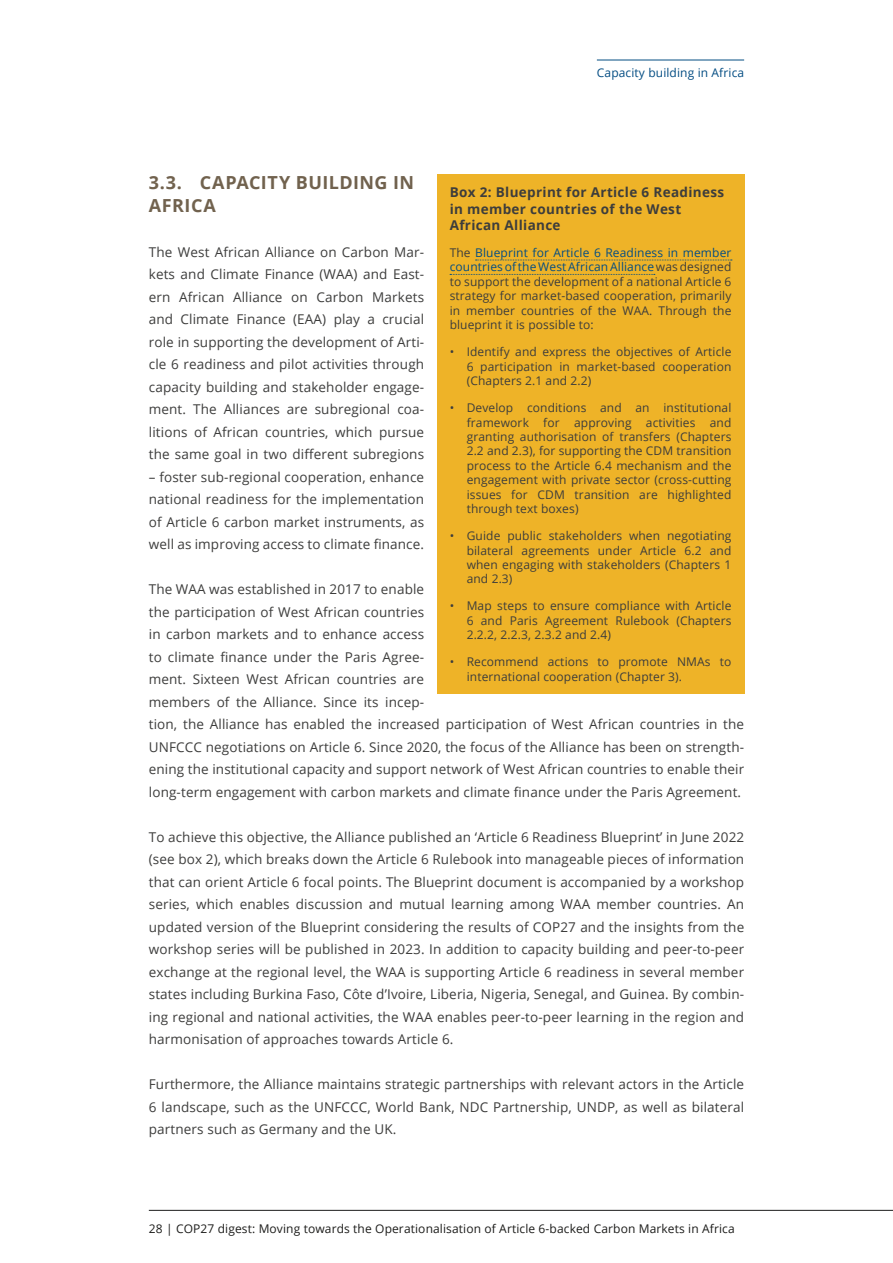
<style>
.page{position:relative;width:893px;height:1263px;background:#fff}
.page>*{position:absolute;margin:0;border:0;box-sizing:border-box;transform-origin:0 0}
.t1{font:700 18px/22.5px "Open Sans";letter-spacing:.025em;color:#71624e}
.t2{font:13.5px/22.5px "Open Sans";letter-spacing:.01em;color:#3d3d3c;text-align:justify}
.t3{font:700 13.5px/16.2px "Open Sans";letter-spacing:.025em;color:#3d3d3c}
.t4{font:12px/14.4px "Open Sans";letter-spacing:.01em;color:#3d3d3c;text-align:justify}
.t5{font:12px "Open Sans";letter-spacing:.01em;color:#1d1d1b}
.t6{font:12px "Open Sans";letter-spacing:.01em;color:#044d83}
.s1{color:#044d83}
</style>
<div class="page">
<hr style="left:149px;top:1210px;width:744px;height:1px;background:#1d1d1b">
<hr style="left:597px;top:60px;width:147px;height:1px;background:#044d83">
<div style="left:437px;top:174px;width:307px;height:520px;background:#eeb328"></div>
<svg style="left:476px;top:260px;width:256px;height:1px"></svg>
<svg style="left:450px;top:274px;width:205px;height:1px"></svg>
<p class="t6" style="left:597px;top:64px;width:149px">Capacity building in Africa</p>
<h1 class="t1" style="left:149px;top:171px;width:267px">3.3. CAPACITY BUILDING IN<br>AFRICA</h1>
<p class="t2" style="left:149px;top:240px;width:277px">The West African Alliance on Carbon Mar&shy;kets and Climate Finance (WAA) and East&shy;ern African Alliance on Carbon Markets and Climate Finance (EAA) play a crucial role in supporting the development of Arti&shy;cle 6 readiness and pilot activities through capacity building and stakeholder engage&shy;ment. The Alliances are subregional coa&shy;litions of African countries, which pursue the same goal in two different subregions</p>
<p class="t2" style="left:149px;top:465px;width:277px">– foster sub-regional cooperation, enhance national readiness for the implementation of Article 6 carbon market instruments, as well as improving access to climate finance.</p>
<p class="t2" style="left:149px;top:578px;width:597px;text-align:left">The WAA was established in 2017 to enable<br>the participation of West African countries<br>in carbon markets and to enhance access<br>to climate finance under the Paris Agree-<br>ment. Sixteen West African countries are<br>members of the Alliance. Since its incep-<br>tion, the Alliance has enabled the increased participation of West African countries in the UNFCCC negotiations on Article 6. Since 2020, the focus of the Alliance has been on strength&shy;ening the institutional capacity and support network of West African countries to enable their long-term engagement with carbon markets and climate finance under the Paris Agreement.</p>
<p class="t2" style="left:149px;top:825px;width:597px">To achieve this objective, the Alliance published an ‘Article 6 Readiness Blueprint’ in June 2022 (see box 2), which breaks down the Article 6 Rulebook into manageable pieces of information that can orient Article 6 focal points. The Blueprint document is accompanied by a workshop series, which enables discussion and mutual learning among WAA member countries. An updated version of the Blueprint considering the results of COP27 and the insights from the workshop series will be published in 2023. In addition to capacity building and peer-to-peer exchange at the regional level, the WAA is supporting Article 6 readiness in several member states including Burkina Faso, Côte d’Ivoire, Liberia, Nigeria, Senegal, and Guinea. By combin&shy;ing regional and national activities, the WAA enables peer-to-peer learning in the region and harmonisation of approaches towards Article 6.</p>
<p class="t2" style="left:149px;top:1073px;width:597px">Furthermore, the Alliance maintains strategic partnerships with relevant actors in the Article 6 landscape, such as the UNFCCC, World Bank, NDC Partnership, UNDP, as well as bilateral partners such as Germany and the UK.</p>
<p class="t3" style="left:450px;top:184px;width:276px">Box 2: Blueprint for Article 6 Readiness in member countries of the West<br>African Alliance</p>
<p class="t4" style="left:450px;top:245px;width:283px">The <span class="s1">Blueprint for Article 6 Readiness in member countries of the West African Alliance</span> was designed to support the development of a national Article 6 strategy for market-based cooperation, primarily in member countries of the WAA. Through the blueprint it is possible to:</p>
<p class="t4" style="left:467px;top:344px;width:266px;text-indent:-17px">• Identify and express the objectives of Article 6 participation in market-based cooperation (Chapters 2.1 and 2.2)</p>
<p class="t4" style="left:467px;top:400px;width:266px;text-indent:-17px">• Develop conditions and an institutional framework for approving activities and granting authorisation of transfers (Chapters 2.2 and 2.3), for supporting the CDM transition process to the Article 6.4 mechanism and the engagement with private sector (cross-cutting issues for CDM transition are highlighted through text boxes)</p>
<p class="t4" style="left:467px;top:528px;width:266px;text-indent:-17px">• Guide public stakeholders when negotiating bilateral agreements under Article 6.2 and when engaging with stakeholders (Chapters 1 and 2.3)</p>
<p class="t4" style="left:467px;top:599px;width:266px;text-indent:-17px">• Map steps to ensure compliance with Article 6 and Paris Agreement Rulebook (Chapters 2.2.2, 2.2.3, 2.3.2 and 2.4)</p>
<p class="t4" style="left:467px;top:654px;width:266px;text-indent:-17px">• Recommend actions to promote NMAs to international cooperation (Chapter 3).</p>
<p class="t5" style="left:149px;top:1220px;width:587px">28 | COP27 digest: Moving towards the Operationalisation of Article 6-backed Carbon Markets in Africa</p>
</div>
